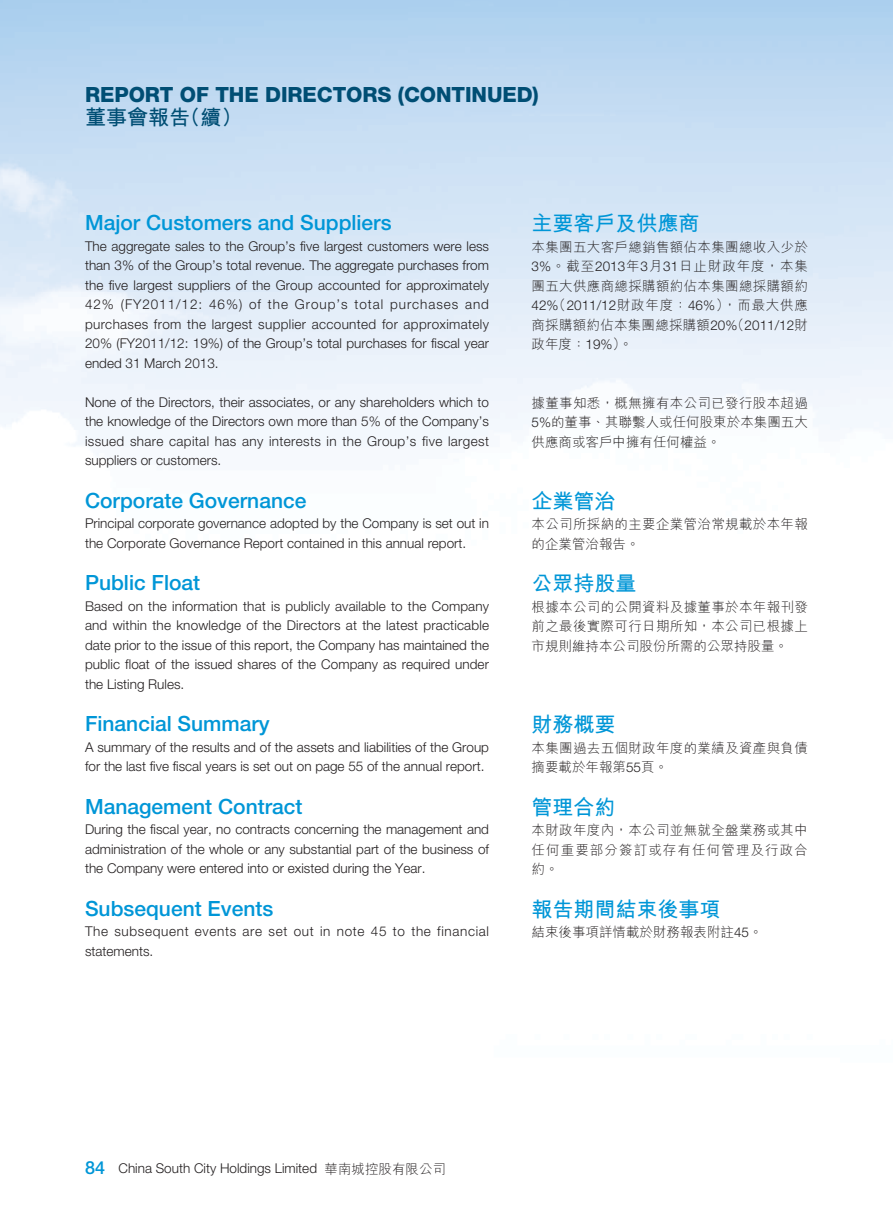
<style>
.page{position:relative;width:893px;height:1212px;background:#fff}
.page>*{position:absolute;margin:0;border:0;box-sizing:border-box;transform-origin:0 0}
.t1{font:500 21px "Helvetica Neue LT Std";color:#0096d7}
.t2{font:21px "M Hei HK Bold E Ten B5 H";color:#0096d7}
.t3{font:800 21px "Helvetica Neue LT Std";letter-spacing:-.005em;color:#004e74}
.t4{font:21px "M Hei HK Bold E Ten B5 H";color:#004e74}
.t5{font:300 13.5px/19.5px "Helvetica Neue LT Std";color:#231f20;text-align:justify}
.t6{font:13.5px/19.5px "M Hei HK Light E Ten B5 H";letter-spacing:.025em;color:#231f20;text-align:justify}
.t7{font:300 13.5px/19.5px "Helvetica Neue LT Std";letter-spacing:.05em;color:#231f20}
.t8{font:13.5px "M Hei HK Light E Ten B5 H";color:#231f20}
.s1{font-family:"Helvetica Neue LT Std";font-weight:300}
.s2{font-family:"M Hei HK Light E Ten B5 H";font-weight:400}
.s3{font-weight:500;font-size:18px;color:#0096d7}
</style>
<div class="page">
<h1 class="t3" style="left:85px;top:83px;width:455px">REPORT OF THE DIRECTORS (CONTINUED)</h1>
<h1 class="t4" style="left:85px;top:110px;width:159px">董事會報告（續）</h1>
<h1 class="t1" style="left:85px;top:215px;width:308px">Major Customers and Suppliers</h1>
<p class="t5" style="left:85px;top:238px;width:405px">The aggregate sales to the Group’s five largest customers were less than 3% of the Group’s total revenue. The aggregate purchases from the five largest suppliers of the Group accounted for approximately 42% (FY2011/12: 46%) of the Group’s total purchases and purchases from the largest supplier accounted for approximately 20% (FY2011/12: 19%) of the Group’s total purchases for fiscal year ended 31 March 2013.</p>
<p class="t5" style="left:85px;top:394px;width:405px">None of the Directors, their associates, or any shareholders which to the knowledge of the Directors own more than 5% of the Company’s issued share capital has any interests in the Group’s five largest suppliers or customers.</p>
<h1 class="t1" style="left:85px;top:492px;width:223px">Corporate Governance</h1>
<p class="t5" style="left:85px;top:515px;width:405px">Principal corporate governance adopted by the Company is set out in the Corporate Governance Report contained in this annual report.</p>
<h1 class="t1" style="left:85px;top:575px;width:117px">Public Float</h1>
<p class="t5" style="left:85px;top:598px;width:405px">Based on the information that is publicly available to the Company and within the knowledge of the Directors at the latest practicable date prior to the issue of this report, the Company has maintained the public float of the issued shares of the Company as required under the Listing Rules.</p>
<h1 class="t1" style="left:85px;top:716px;width:186px">Financial Summary</h1>
<p class="t5" style="left:85px;top:739px;width:405px">A summary of the results and of the assets and liabilities of the Group for the last five fiscal years is set out on page 55 of the annual report.</p>
<h1 class="t1" style="left:85px;top:798px;width:219px">Management Contract</h1>
<p class="t5" style="left:85px;top:821px;width:405px">During the fiscal year, no contracts concerning the management and administration of the whole or any substantial part of the business of the Company were entered into or existed during the Year.</p>
<h1 class="t1" style="left:85px;top:900px;width:190px">Subsequent Events</h1>
<p class="t7" style="left:85px;top:923px;width:405px">The subsequent events are set out in note 45 to the financial statements.</p>
<h1 class="t2" style="left:531px;top:216px;width:169px">主要客戶及供應商</h1>
<p class="t6" style="left:531px;top:239px;width:278px">本集團五大客戶總銷售額佔本集團總收入少於<span class="s1">3%</span>。截至<span class="s1">2013</span>年<span class="s1">3</span>月<span class="s1">31</span>日止財政年度，本集團五大供應商總採購額約佔本集團總採購額約</p>
<p class="t5" style="left:531px;top:297px;width:278px">42%<span class="s2">（</span>2011/12<span class="s2">財政年度：</span>46%<span class="s2">），而最大供應</span></p>
<p class="t6" style="left:532px;top:317px;width:278px">商採購額約佔本集團總採購額<span class="s1">20%</span>（<span class="s1">2011/12</span>財政年度：<span class="s1">19%</span>）。</p>
<p class="t6" style="left:532px;top:395px;width:278px">據董事知悉，概無擁有本公司已發行股本超過<span class="s1">5%</span>的董事、其聯繫人或任何股東於本集團五大供應商或客戶中擁有任何權益。</p>
<h1 class="t2" style="left:531px;top:493px;width:85px">企業管治</h1>
<p class="t6" style="left:531px;top:516px;width:278px">本公司所採納的主要企業管治常規載於本年報的企業管治報告。</p>
<h1 class="t2" style="left:531px;top:576px;width:106px">公眾持股量</h1>
<p class="t6" style="left:531px;top:599px;width:278px">根據本公司的公開資料及據董事於本年報刊發前之最後實際可行日期所知，本公司已根據上市規則維持本公司股份所需的公眾持股量。</p>
<h1 class="t2" style="left:531px;top:717px;width:85px">財務概要</h1>
<p class="t6" style="left:531px;top:740px;width:278px">本集團過去五個財政年度的業績及資產與負債摘要載於年報第<span class="s1">55</span>頁。</p>
<h1 class="t2" style="left:531px;top:799px;width:85px">管理合約</h1>
<p class="t6" style="left:531px;top:822px;width:278px">本財政年度內，本公司並無就全盤業務或其中任何重要部分簽訂或存有任何管理及行政合約。</p>
<h1 class="t2" style="left:531px;top:901px;width:190px">報告期間結束後事項</h1>
<p class="t8" style="left:531px;top:927px;width:233px">結束後事項詳情載於財務報表附註<span class="s1">45</span>。</p>
<p class="t5" style="left:85px;top:1160px;width:363px"><span class="s3">84</span> China South City Holdings Limited <span class="s2">華南城控股有限公司</span></p>
</div>
